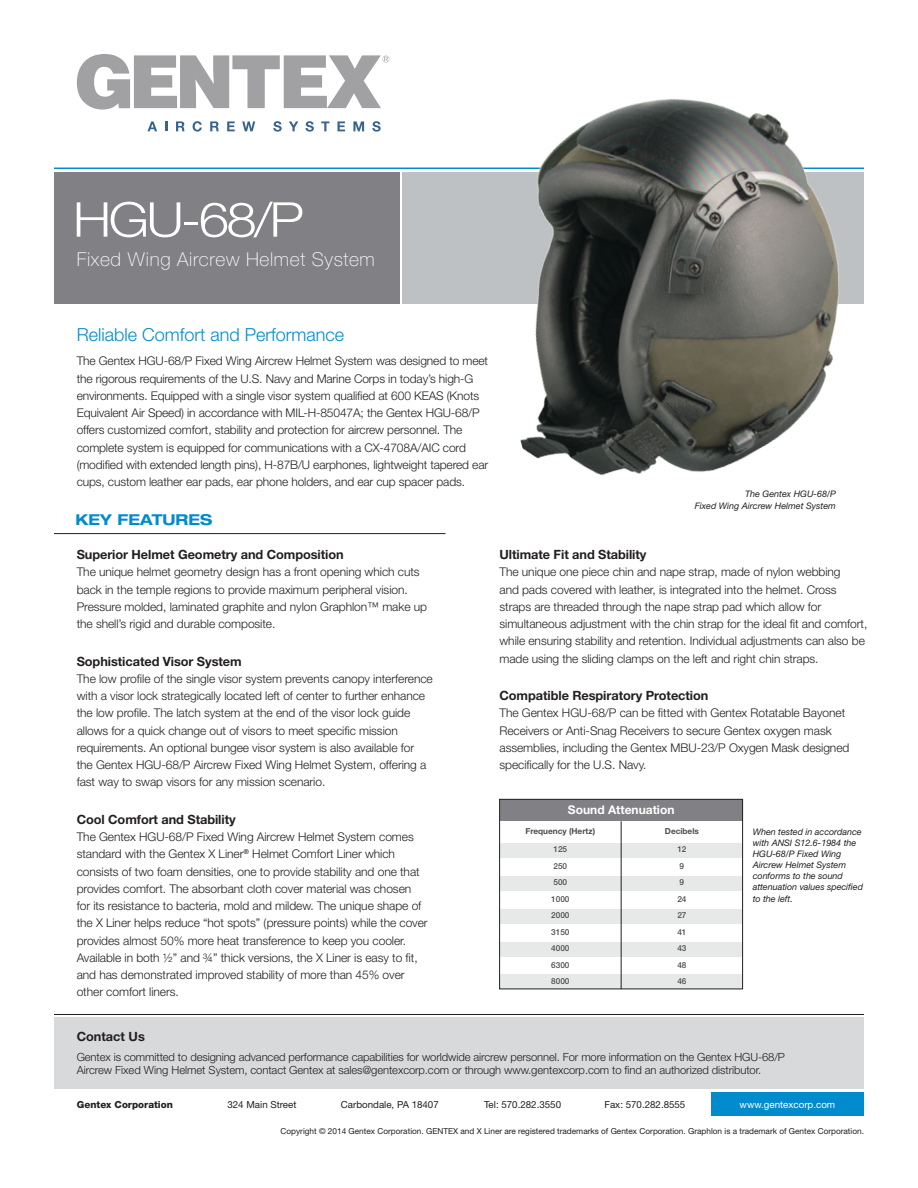
<style>
.page{position:relative;width:918px;height:1188px;background:#fff}
.page>*{position:absolute;margin:0;border:0;box-sizing:border-box;transform-origin:0 0}
.t1{font:300 48px "Helvetica Neue LT Std";color:#fff;scale:1.14 1}
.t2{font:100 19.2px "Helvetica Neue LT Std";letter-spacing:.035em;color:#fff}
.Intro_Paragraph{font:300 18px "Helvetica Neue LT Std";color:#008bcd}
.t3{font:700 expanded 15px "Helvetica Neue LT Std";color:#008bcd}
.Feature_Copy{font:700 12.75px "Helvetica Neue LT Std";letter-spacing:-.005em;color:#231f20}
.Contact_Us_Copy{font:700 12.75px "Helvetica Neue LT Std";color:#231f20}
.Feature_Copy-2{font:300 12px/17.2px "Helvetica Neue LT Std";letter-spacing:-.005em;color:#231f20}
.Intro_Paragraph-2{font:300 12px/17.2px "Helvetica Neue LT Std";letter-spacing:-.01em;color:#231f20}
.t4{font:700 12px "Helvetica Neue LT Std";color:#fff}
.Contact_Us_Copy-2{font:300 11.25px/13.5px "Helvetica Neue LT Std";letter-spacing:-.01em;color:#231f20}
.t5{font:9.75px "Helvetica Neue LT Std";color:#231f20}
.t6{font:9.75px "Helvetica Neue LT Std";color:#fff}
.t7{font:800 9.75px "Helvetica Neue LT Std";color:#231f20}
.End_Notes{font:italic 9px/11.1px "Helvetica Neue LT Std";letter-spacing:-.005em;color:#231f20}
.t8{font:8.25px "Helvetica Neue LT Std";color:#231f20}
.t9{font:500 8.25px/16.5px "Helvetica Neue LT Std";color:#4d4d4f}
.t10{font:700 8.25px/17.7px "Helvetica Neue LT Std";color:#4d4d4f;text-align:center}
.s1{font-weight:500}
</style>
<div class="page">
<div style="left:54px;top:172px;width:346px;height:132px;background:#818084"></div>
<div style="left:403px;top:172px;width:461px;height:132px;background:#bec1c3"></div>
<div style="left:712px;top:1092px;width:152px;height:24px;background:#008bcd"></div>
<div style="left:54px;top:1017px;width:810px;height:71px;background:#d8d9db"></div>
<hr style="left:54px;top:533px;width:392px;height:1px;background:#231f20">
<hr style="left:54px;top:1014px;width:810px;height:1px;background:#231f20">
<hr style="left:54px;top:168px;width:810px;height:1px;background:#008bcd">
<img style="left:439px;top:99px;width:425px;height:377px">
<svg style="left:147px;top:121px;width:10px;height:10px"></svg>
<svg style="left:165px;top:121px;width:2px;height:10px"></svg>
<svg style="left:176px;top:121px;width:9px;height:10px"></svg>
<svg style="left:193px;top:121px;width:9px;height:11px"></svg>
<svg style="left:210px;top:121px;width:9px;height:10px"></svg>
<svg style="left:227px;top:121px;width:8px;height:10px"></svg>
<svg style="left:242px;top:121px;width:13px;height:10px"></svg>
<svg style="left:273px;top:121px;width:9px;height:11px"></svg>
<svg style="left:289px;top:121px;width:9px;height:10px"></svg>
<svg style="left:305px;top:121px;width:9px;height:11px"></svg>
<svg style="left:321px;top:121px;width:8px;height:10px"></svg>
<svg style="left:338px;top:121px;width:7px;height:10px"></svg>
<svg style="left:353px;top:121px;width:11px;height:10px"></svg>
<svg style="left:372px;top:121px;width:9px;height:11px"></svg>
<svg style="left:77px;top:54px;width:312px;height:56px"></svg>
<div style="left:500px;top:799px;width:243px;height:22px;background:#818084"></div>
<div style="left:500px;top:843px;width:243px;height:14px;background:#e7e8e8"></div>
<div style="left:500px;top:876px;width:243px;height:14px;background:#e7e8e8"></div>
<div style="left:500px;top:909px;width:243px;height:14px;background:#e7e8e8"></div>
<div style="left:500px;top:942px;width:243px;height:14px;background:#e7e8e8"></div>
<div style="left:500px;top:975px;width:242px;height:14px;background:#e7e8e8"></div>
<hr style="left:621px;top:821px;width:1px;height:168px;background:#231f20">
<div style="left:499px;top:799px;width:244px;height:190px;border:1px solid #231f20"></div>
<p class="t1" style="left:73px;top:190px;width:204px">HGU-68/P</p>
<p class="t2" style="left:77px;top:249px;width:300px">Fixed Wing Aircrew Helmet System</p>
<p class="Intro_Paragraph" style="left:77px;top:324px;width:269px">Reliable Comfort and Performance</p>
<p class="Intro_Paragraph-2" style="left:77px;top:352px;width:413px">The Gentex HGU-68/P Fixed Wing Aircrew Helmet System was designed to meet the rigorous requirements of the U.S. Navy and Marine Corps in today’s high-G environments. Equipped with a single visor system qualified at 600 KEAS (Knots Equivalent Air Speed) in accordance with MIL-H-85047A; the Gentex HGU-68/P offers customized comfort, stability and protection for aircrew personnel. The complete system is equipped for communications with a CX-4708A/AIC cord (modified with extended length pins), H-87B/U earphones, lightweight tapered ear cups, custom leather ear pads, ear phone holders, and ear cup spacer pads.</p>
<p class="t3" style="left:76px;top:510px;width:138px">KEY FEATURES</p>
<p class="Feature_Copy" style="left:77px;top:547px;width:269px">Superior Helmet Geometry and Composition</p>
<p class="Feature_Copy-2" style="left:77px;top:563px;width:352px">The unique helmet geometry design has a front opening which cuts back in the temple regions to provide maximum peripheral vision.<br>Pressure molded, laminated graphite and nylon Graphlon™ make up the shell’s rigid and durable composite.</p>
<p class="Feature_Copy" style="left:77px;top:653px;width:167px">Sophisticated Visor System</p>
<p class="Feature_Copy-2" style="left:77px;top:670px;width:358px">The low profile of the single visor system prevents canopy interference with a visor lock strategically located left of center to further enhance the low profile. The latch system at the end of the visor lock guide allows for a quick change out of visors to meet specific mission requirements. An optional bungee visor system is also available for the Gentex HGU-68/P Aircrew Fixed Wing Helmet System, offering a fast way to swap visors for any mission scenario.</p>
<p class="Feature_Copy" style="left:77px;top:811px;width:161px">Cool Comfort and Stability</p>
<p class="Feature_Copy-2" style="left:77px;top:828px;width:353px">The Gentex HGU-68/P Fixed Wing Aircrew Helmet System comes standard with the Gentex X Liner<sup>®</sup> Helmet Comfort Liner which consists of two foam densities, one to provide stability and one that provides comfort. The absorbant cloth cover material was chosen<br>for its resistance to bacteria, mold and mildew. The unique shape of the X Liner helps reduce “hot spots” (pressure points) while the cover provides almost 50% more heat transference to keep you cooler.<br>Available in both ½” and ¾” thick versions, the X Liner is easy to fit, and has demonstrated improved stability of more than 45% over other comfort liners.</p>
<p class="End_Notes" style="left:695px;top:487px;width:143px;line-height:12px;text-align:right">The Gentex HGU-68/P<br>Fixed Wing Aircrew Helmet System</p>
<p class="Feature_Copy" style="left:500px;top:547px;width:149px">Ultimate Fit and Stability</p>
<p class="Feature_Copy-2" style="left:500px;top:563px;width:369px">The unique one piece chin and nape strap, made of nylon webbing<br>and pads covered with leather, is integrated into the helmet. Cross straps are threaded through the nape strap pad which allow for simultaneous adjustment with the chin strap for the ideal fit and comfort, while ensuring stability and retention. Individual adjustments can also be made using the sliding clamps on the left and right chin straps.</p>
<p class="Feature_Copy" style="left:500px;top:688px;width:210px">Compatible Respiratory Protection</p>
<p class="Feature_Copy-2" style="left:500px;top:704px;width:351px">The Gentex HGU-68/P can be fitted with Gentex Rotatable Bayonet Receivers or Anti-Snag Receivers to secure Gentex oxygen mask assemblies, including the Gentex MBU-23/P Oxygen Mask designed specifically for the U.S. Navy.</p>
<p class="t4" style="left:568px;top:803px;width:108px">Sound Attenuation</p>
<p class="t10" style="left:526px;top:823px;width:71px">Frequency (Hertz)<br><span class="s1">125</span></p>
<p class="t9" style="left:551px;top:857px;width:20px">250<br>500<br>1000<br>2000<br>3150<br>4000<br>6300<br>8000</p>
<p class="End_Notes" style="left:753px;top:826px;width:112px">When tested in accordance with ANSI S12.6-1984 the<br>HGU-68/P Fixed Wing<br>Aircrew Helmet System conforms to the sound attenuation values specified to the left.</p>
<p class="t10" style="left:665px;top:822px;width:36px">Decibels<br><span class="s1">12</span></p>
<p class="t9" style="left:677px;top:857px;width:11px">9<br>9<br>24<br>27<br>41<br>43<br>48<br>46</p>
<p class="Contact_Us_Copy" style="left:77px;top:1028px;width:70px">Contact Us</p>
<p class="Contact_Us_Copy-2" style="left:77px;top:1050px;width:710px">Gentex is committed to designing advanced performance capabilities for worldwide aircrew personnel. For more information on the Gentex HGU-68/P<br>Aircrew Fixed Wing Helmet System, contact Gentex at sales@gentexcorp.com or through www.gentexcorp.com to find an authorized distributor.</p>
<p class="t7" style="left:77px;top:1098px;width:98px">Gentex Corporation</p>
<p class="t5" style="left:227px;top:1098px;width:71px">324 Main Street</p>
<p class="t5" style="left:341px;top:1098px;width:99px">Carbondale, PA 18407</p>
<p class="t5" style="left:484px;top:1098px;width:78px">Tel: 570.282.3550</p>
<p class="t5" style="left:604px;top:1098px;width:82px">Fax: 570.282.8555</p>
<p class="t6" style="left:740px;top:1098px;width:97px">www.gentexcorp.com</p>
<p class="t8" style="left:281px;top:1126px;width:585px">Copyright © 2014 Gentex Corporation. GENTEX and X Liner are registered trademarks of Gentex Corporation. Graphlon is a trademark of Gentex Corporation.</p>
</div>
